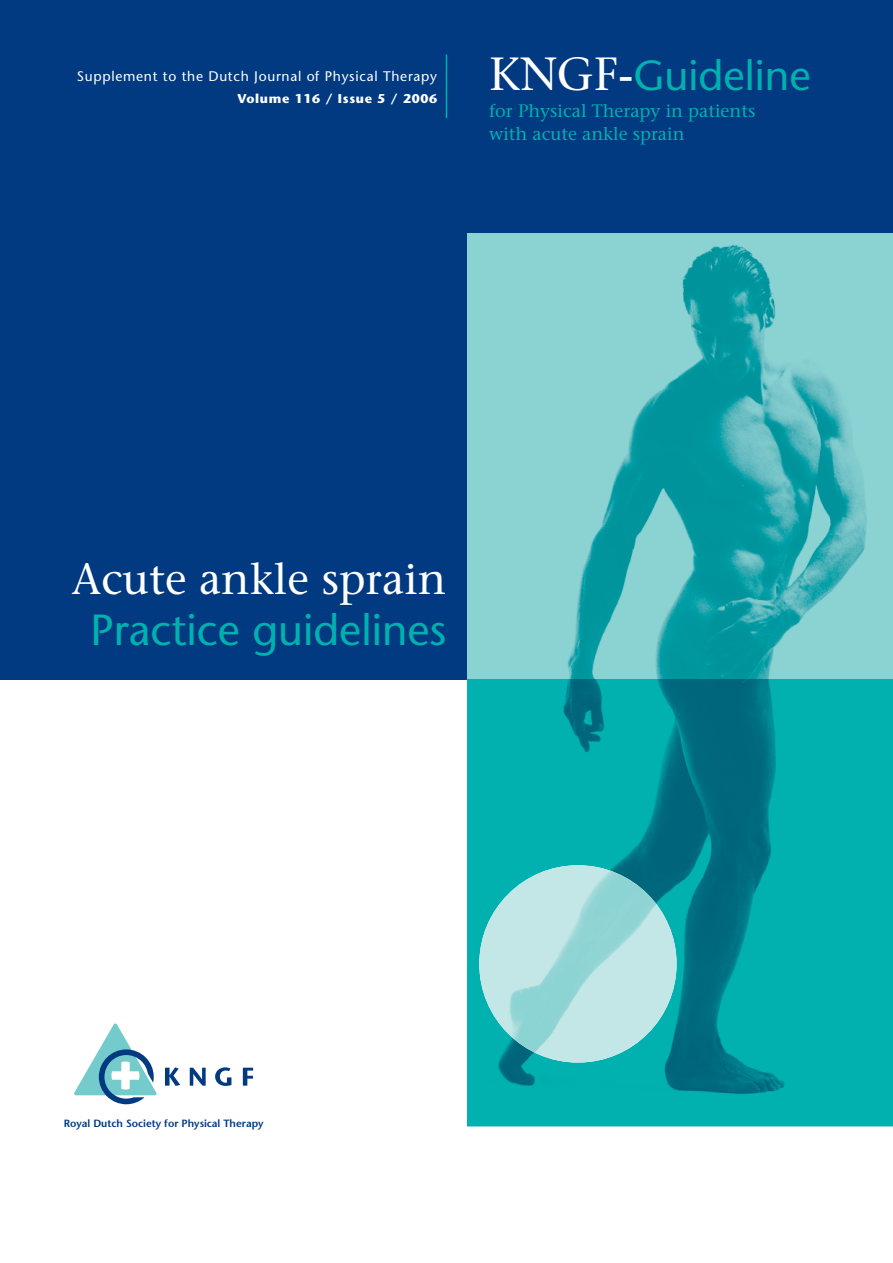
<style>
.page{position:relative;width:893px;height:1263px;background:#fff}
.page>*{position:absolute;margin:0;border:0;box-sizing:border-box;transform-origin:0 0}
.t1{font:43.5px "Stone Sans";color:#00b1b0}
.t2{font:43.5px "Stone Serif";color:#fff}
.t3{font:42px "Stone Sans";color:#00b1b0}
.t4{font:18px/22.5px "Stone Serif";color:#00b1b0}
.t5{font:13.8px "Stone Sans";letter-spacing:.05em;color:#fff}
.t6{font:700 12.75px "Stone Sans";letter-spacing:.05em;color:#fff}
.t7{font:600 10.5px "Stone Sans";color:#013a81}
.s1{font-family:"Stone Serif";font-size:46.35px;color:#fff}
</style>
<div class="page">
<div style="left:0;top:0;width:893px;height:679px;background:#013a81"></div>
<img style="left:468px;top:233px;width:425px;height:893px">
<img style="left:468px;top:679px;width:425px;height:446px">
<hr style="left:446px;top:54px;width:1px;height:64px;background:#00b1b0">
<img style="left:479px;top:865px;width:198px;height:197px;border-radius:50%">
<svg style="left:190px;top:1068px;width:16px;height:18px"></svg>
<svg style="left:215px;top:1067px;width:16px;height:19px"></svg>
<svg style="left:243px;top:1068px;width:10px;height:18px"></svg>
<svg style="left:74px;top:1023px;width:106px;height:81px"></svg>
<p class="t5" style="left:77px;top:70px;width:362px">Supplement to the Dutch Journal of Physical Therapy</p>
<p class="t6" style="left:237px;top:94px;width:201px">Volume 116 / Issue 5 / 2006</p>
<h2 class="t3" style="left:489px;top:59px;width:323px"><span class="s1">KNGF-</span>Guideline</h2>
<p class="t4" style="left:489px;top:102px;width:268px">for Physical Therapy in patients with acute ankle sprain</p>
<h1 class="t2" style="left:72px;top:562px;width:376px">Acute ankle sprain</h1>
<h1 class="t1" style="left:90px;top:613px;width:358px">Practice guidelines</h1>
<p class="t7" style="left:64px;top:1119px;width:201px">Royal Dutch Society for Physical Therapy</p>
</div>
